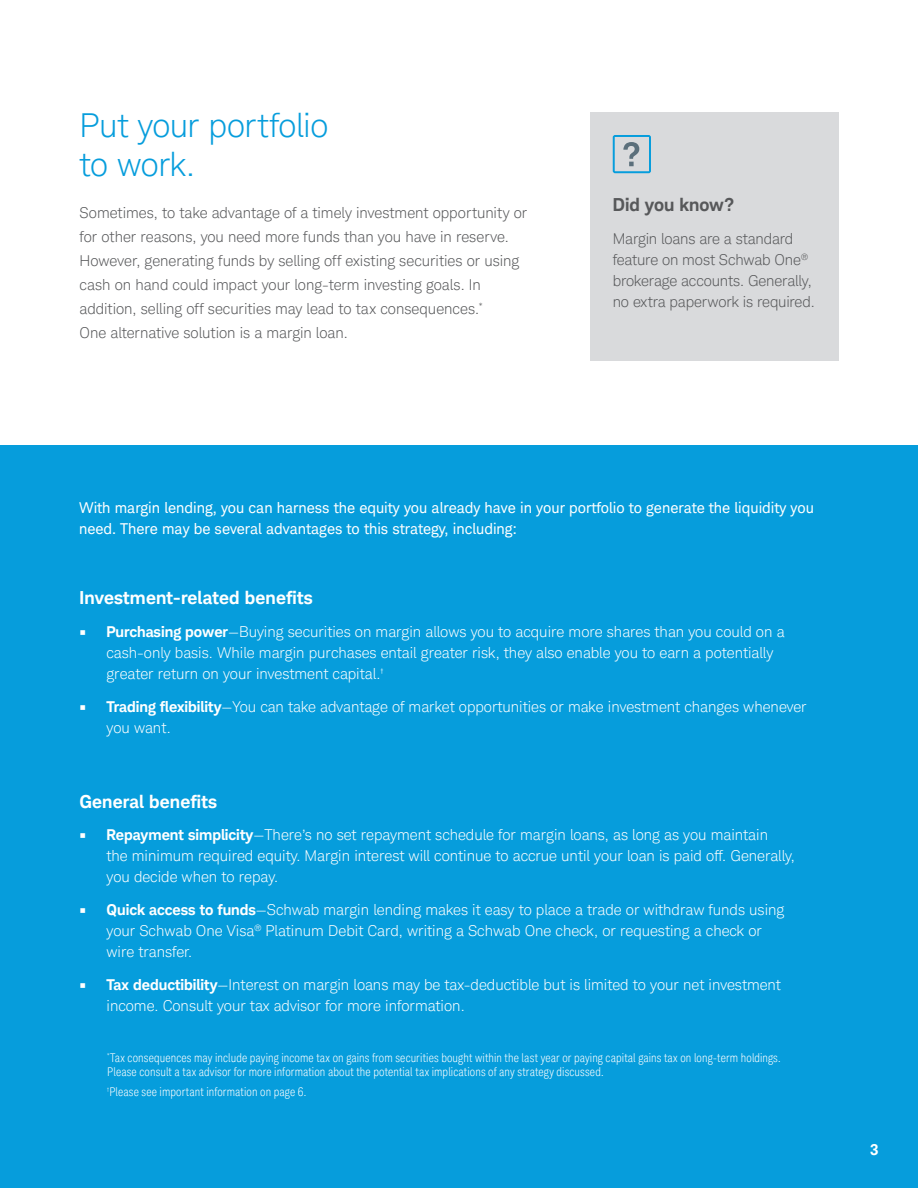
<style>
.page{position:relative;width:918px;height:1188px;background:#fff}
.page>*{position:absolute;margin:0;border:0;box-sizing:border-box;transform-origin:0 0}
.t1{font:300 33px/39.6px "Charles Modern";letter-spacing:-.01em;color:#069ddc}
.t2{font:700 18px "Charles Modern";letter-spacing:.01em;color:#fff}
.t3{font:700 18px "Charles Modern";color:#57585a}
.t4{font:300 15px/21px "Charles Modern";color:#fff}
.t5{font:300 15px/24px "Charles Modern";color:#57585a}
.t6{font:15px/21px "Charles Modern";color:#fff}
.t7{font:700 15px "Charles Modern";color:#fff}
.t8{font:300 condensed 12px/14.2px "Charles Modern";letter-spacing:.01em;color:#fff}
.s1{font-weight:700}
</style>
<div class="page">
<div style="left:0;top:446px;width:918px;height:742px;background:#069ddc"></div>
<div style="left:590px;top:112px;width:249px;height:249px;background:#d9dadc"></div>
<svg style="left:613px;top:135px;width:38px;height:38px"></svg>
<h1 class="t1" style="left:80px;top:105px;width:250px">Put your portfolio to work.</h1>
<p class="t5" style="left:80px;top:201px;width:449px">Sometimes, to take advantage of a timely investment opportunity or for other reasons, you need more funds than you have in reserve.<br>However, generating funds by selling off existing securities or using cash on hand could impact your long-term investing goals. In addition, selling off securities may lead to tax consequences.<sup>*<br></sup>One alternative solution is a margin loan.</p>
<p class="t3" style="left:613px;top:194px;width:123px">Did you know?</p>
<p class="t5" style="left:613px;top:229px;width:203px;line-height:21px">Margin loans are a standard feature on most Schwab One<sup>® </sup>brokerage accounts. Generally, no extra paperwork is required.</p>
<p class="t6" style="left:79px;top:497px;width:737px">With margin lending, you can harness the equity you already have in your portfolio to generate the liquidity you need. There may be several advantages to this strategy, including:</p>
<p class="t2" style="left:80px;top:587px;width:235px">Investment-related benefits</p>
<p class="t4" style="left:107px;top:621px;width:680px;text-indent:-27px"><span class="s1">• Purchasing power</span>—Buying securities on margin allows you to acquire more shares than you could on a cash-only basis. While margin purchases entail greater risk, they also enable you to earn a potentially greater return on your investment capital.<sup>†</sup></p>
<p class="t4" style="left:106px;top:696px;width:702px;text-indent:-27px"><span class="s1">• Trading flexibility</span>—You can take advantage of market opportunities or make investment changes whenever you want.</p>
<p class="t2" style="left:80px;top:791px;width:139px">General benefits</p>
<p class="t4" style="left:106px;top:824px;width:690px;text-indent:-27px"><span class="s1">• Repayment simplicity</span>—There’s no set repayment schedule for margin loans, as long as you maintain<br>the minimum required equity. Margin interest will continue to accrue until your loan is paid off. Generally, you decide when to repay.</p>
<p class="t4" style="left:106px;top:899px;width:679px;text-indent:-27px"><span class="s1">• Quick access to funds</span>—Schwab margin lending makes it easy to place a trade or withdraw funds using your Schwab One Visa<sup>®</sup> Platinum Debit Card, writing a Schwab One check, or requesting a check or wire transfer.</p>
<p class="t4" style="left:106px;top:974px;width:676px;text-indent:-27px"><span class="s1">• Tax deductibility</span>—Interest on margin loans may be tax-deductible but is limited to your net investment income. Consult your tax advisor for more information.</p>
<p class="t8" style="left:107px;top:1050px;width:675px"><sup>*</sup>Tax consequences may include paying income tax on gains from securities bought within the last year or paying capital gains tax on long-term holdings.<br>Please consult a tax advisor for more information about the potential tax implications of any strategy discussed.</p>
<p class="t8" style="left:107px;top:1085px;width:201px"><sup>†</sup>Please see important information on page 6.</p>
<p class="t7" style="left:870px;top:1141px;width:10px">3</p>
</div>
